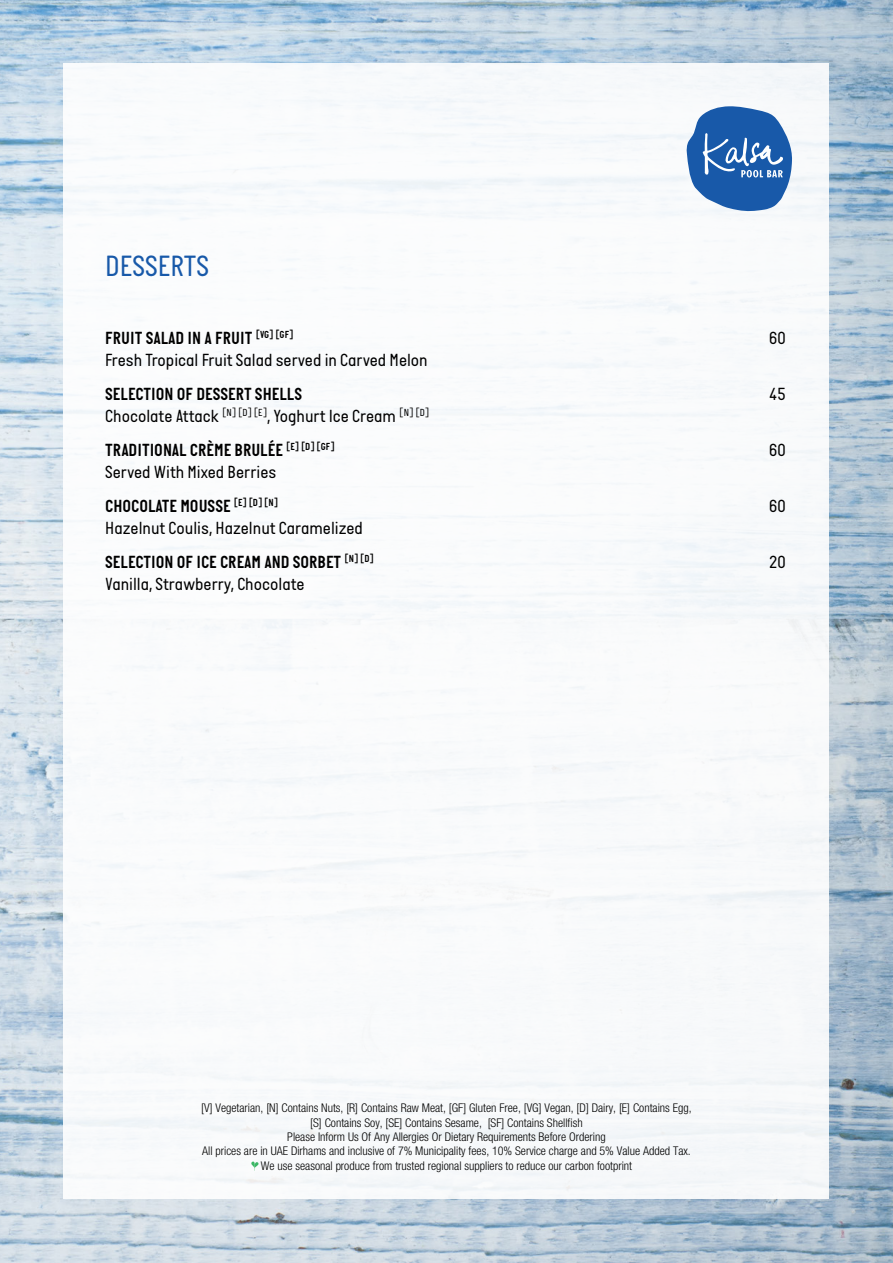
<style>
.page{position:relative;width:893px;height:1263px;background:#fff}
.page>*{position:absolute;margin:0;border:0;box-sizing:border-box;transform-origin:0 0}
.t1{font:30px "Italian Plate";color:#1859a9}
.t2{font:18px/34.3px "Italian Plate";color:#000}
.t3{font:600 18px "Italian Plate";color:#000}
.t4{font:300 condensed 12px/14.4px "Helvetica Neue LT Pro";color:#000;text-align:center}
.s1{font-weight:600}
</style>
<div class="page">
<img style="left:0;top:0;width:893px;height:1263px">
<div style="left:64px;top:64px;width:765px;height:1135px;background:#fff"></div>
<svg style="left:251px;top:1161px;width:8px;height:10px"></svg>
<svg style="left:686px;top:106px;width:106px;height:106px"></svg>
<h1 class="t1" style="left:105px;top:248px;width:105px">DESSERTS</h1>
<h2 class="t3" style="left:105px;top:328px;width:190px">FRUIT SALAD IN A FRUIT <sup>[VG]</sup> <sup>[GF]</sup></h2>
<h2 class="t2" style="left:769px;top:321px;width:18px">60</h2>
<h2 class="t2" style="left:105px;top:342px;width:324px">Fresh Tropical Fruit Salad served in Carved Melon</h2>
<h2 class="t3" style="left:105px;top:384px;width:198px">SELECTION OF DESSERT SHELLS</h2>
<h2 class="t2" style="left:769px;top:377px;width:18px">45</h2>
<h2 class="t2" style="left:105px;top:398px;width:325px">Chocolate Attack <sup>[N]</sup> <sup>[D]</sup> <sup>[E]</sup>, Yoghurt Ice Cream <sup>[N]</sup> <sup>[D]<br></sup><span class="s1">TRADITIONAL CRÈME BRULÉE</span> <sup>[E]</sup> <sup>[D]</sup> <sup>[GF]</sup></h2>
<h2 class="t2" style="left:769px;top:433px;width:18px">60</h2>
<h2 class="t2" style="left:105px;top:454px;width:174px">Served With Mixed Berries<br><span class="s1">CHOCOLATE MOUSSE</span> <sup>[E]</sup> <sup>[D]</sup> <sup>[N]</sup></h2>
<h2 class="t2" style="left:105px;top:510px;width:270px">Hazelnut Coulis, Hazelnut Caramelized<br><span class="s1">SELECTION OF ICE CREAM AND SORBET</span> <sup>[N]</sup> <sup>[D]</sup></h2>
<h2 class="t2" style="left:105px;top:566px;width:201px">Vanilla, Strawberry, Chocolate</h2>
<h2 class="t2" style="left:769px;top:489px;width:18px">60</h2>
<h2 class="t2" style="left:769px;top:545px;width:18px">20</h2>
<p class="t4" style="left:201px;top:1100px;width:492px">[V] Vegetarian, [N] Contains Nuts, [R] Contains Raw Meat, [GF] Gluten Free, [VG] Vegan, [D] Dairy, [E] Contains Egg, [S] Contains Soy, [SE] Contains Sesame, [SF] Contains Shellfish<br>Please Inform Us Of Any Allergies Or Dietary Requirements Before Ordering<br>All prices are in UAE Dirhams and inclusive of 7% Municipality fees, 10% Service charge and 5% Value Added Tax.<br>We use seasonal produce from trusted regional suppliers to reduce our carbon footprint</p>
</div>
